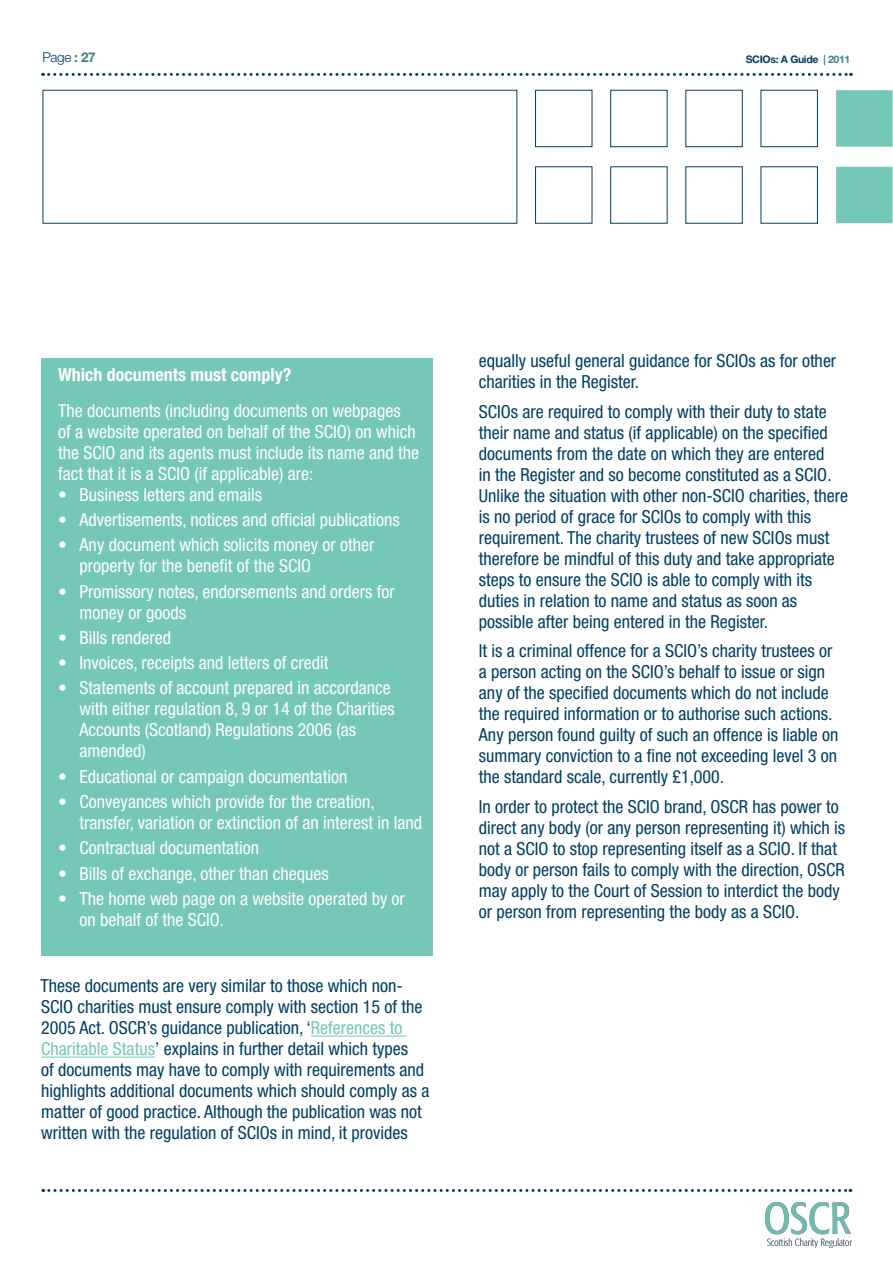
<style>
.page{position:relative;width:893px;height:1263px;background:#fff}
.page>*{position:absolute;margin:0;border:0;box-sizing:border-box;transform-origin:0 0}
.t1{font:condensed 18px/21px "Helvetica Neue LT";color:#003f5f}
.t2{font:condensed 18px/21px "Helvetica Neue LT";color:#fff}
.t3{font:700 condensed 18px "Helvetica Neue LT";color:#fff}
.t4{font:300 13.5px "Helvetica Neue LT";color:#003f5f}
.t5{font:700 10.5px "Helvetica Neue LT";letter-spacing:-.03em;color:#003f5f}
.s1{font-weight:700;color:#408080}
.s2{color:#408080}
.s3{color:#75c7b9}
</style>
<div class="page">
<svg style="left:43px;top:73px;width:808px;height:3px"></svg>
<svg style="left:43px;top:1189px;width:808px;height:3px"></svg>
<div style="left:685px;top:90px;width:58px;height:57px;border:1px solid #003f5f"></div>
<div style="left:535px;top:90px;width:57px;height:57px;border:1px solid #003f5f"></div>
<div style="left:761px;top:90px;width:57px;height:57px;border:1px solid #003f5f"></div>
<div style="left:610px;top:90px;width:58px;height:57px;border:1px solid #003f5f"></div>
<svg style="left:836px;top:90px;width:57px;height:133px;background:#8bcfc4"></svg>
<hr style="left:311px;top:1036px;width:96px;height:1px;background:#75c7b9">
<hr style="left:41px;top:1057px;width:114px;height:1px;background:#75c7b9">
<div style="left:41px;top:358px;width:391px;height:598px;background:#75c7b9"></div>
<img style="left:765px;top:1203px;width:86px;height:44px">
<p class="t4" style="left:43px;top:49px;width:55px">Page <span class="s1">: 27</span></p>
<p class="t5" style="left:746px;top:53px;width:106px">SCIOs: A Guide <span class="s2">| 2011</span></p>
<p class="t3" style="left:58px;top:364px;width:235px">Which documents must comply?</p>
<p class="t2" style="left:58px;top:400px;width:362px">The documents (including documents on webpages<br>of a website operated on behalf of the SCIO) on which the SCIO and its agents must include its name and the fact that it is a SCIO (if applicable) are:</p>
<p class="t2" style="left:58px;top:484px;width:205px">• Business letters and emails</p>
<p class="t2" style="left:58px;top:509px;width:343px">• Advertisements, notices and official publications</p>
<p class="t2" style="left:80px;top:534px;width:296px;text-indent:-21px">• Any document which solicits money or other property for the benefit of the SCIO</p>
<p class="t2" style="left:80px;top:581px;width:317px;text-indent:-21px">• Promissory notes, endorsements and orders for money or goods</p>
<p class="t2" style="left:58px;top:627px;width:114px">• Bills rendered</p>
<p class="t2" style="left:58px;top:652px;width:272px">• Invoices, receipts and letters of credit</p>
<p class="t2" style="left:80px;top:677px;width:317px;text-indent:-21px">• Statements of account prepared in accordance with either regulation 8, 9 or 14 of the Charities Accounts (Scotland) Regulations 2006 (as amended)</p>
<p class="t2" style="left:58px;top:766px;width:291px">• Educational or campaign documentation</p>
<p class="t2" style="left:80px;top:791px;width:344px;text-indent:-21px">• Conveyances which provide for the creation, transfer, variation or extinction of an interest in land</p>
<p class="t2" style="left:58px;top:837px;width:202px">• Contractual documentation</p>
<p class="t2" style="left:58px;top:862px;width:272px">• Bills of exchange, other than cheques</p>
<p class="t2" style="left:80px;top:888px;width:327px;text-indent:-21px">• The home web page on a website operated by or on behalf of the SCIO.</p>
<p class="t1" style="left:41px;top:975px;width:390px">These documents are very similar to those which non-SCIO charities must ensure comply with section 15 of the 2005 Act. OSCR’s guidance publication, ‘<span class="s3">References to Charitable Status</span>’ explains in further detail which types<br>of documents may have to comply with requirements and highlights additional documents which should comply as a matter of good practice. Although the publication was not written with the regulation of SCIOs in mind, it provides</p>
<p class="t1" style="left:479px;top:350px;width:359px">equally useful general guidance for SCIOs as for other charities in the Register.</p>
<p class="t1" style="left:479px;top:401px;width:371px">SCIOs are required to comply with their duty to state their name and status (if applicable) on the specified documents from the date on which they are entered<br>in the Register and so become constituted as a SCIO.<br>Unlike the situation with other non-SCIO charities, there is no period of grace for SCIOs to comply with this requirement. The charity trustees of new SCIOs must therefore be mindful of this duty and take appropriate steps to ensure the SCIO is able to comply with its duties in relation to name and status as soon as possible after being entered in the Register.</p>
<p class="t1" style="left:479px;top:640px;width:361px">It is a criminal offence for a SCIO’s charity trustees or a person acting on the SCIO’s behalf to issue or sign any of the specified documents which do not include the required information or to authorise such actions.<br>Any person found guilty of such an offence is liable on summary conviction to a fine not exceeding level 3 on the standard scale, currently £1,000.</p>
<p class="t1" style="left:479px;top:796px;width:368px">In order to protect the SCIO brand, OSCR has power to direct any body (or any person representing it) which is not a SCIO to stop representing itself as a SCIO. If that body or person fails to comply with the direction, OSCR may apply to the Court of Session to interdict the body or person from representing the body as a SCIO.</p>
</div>
